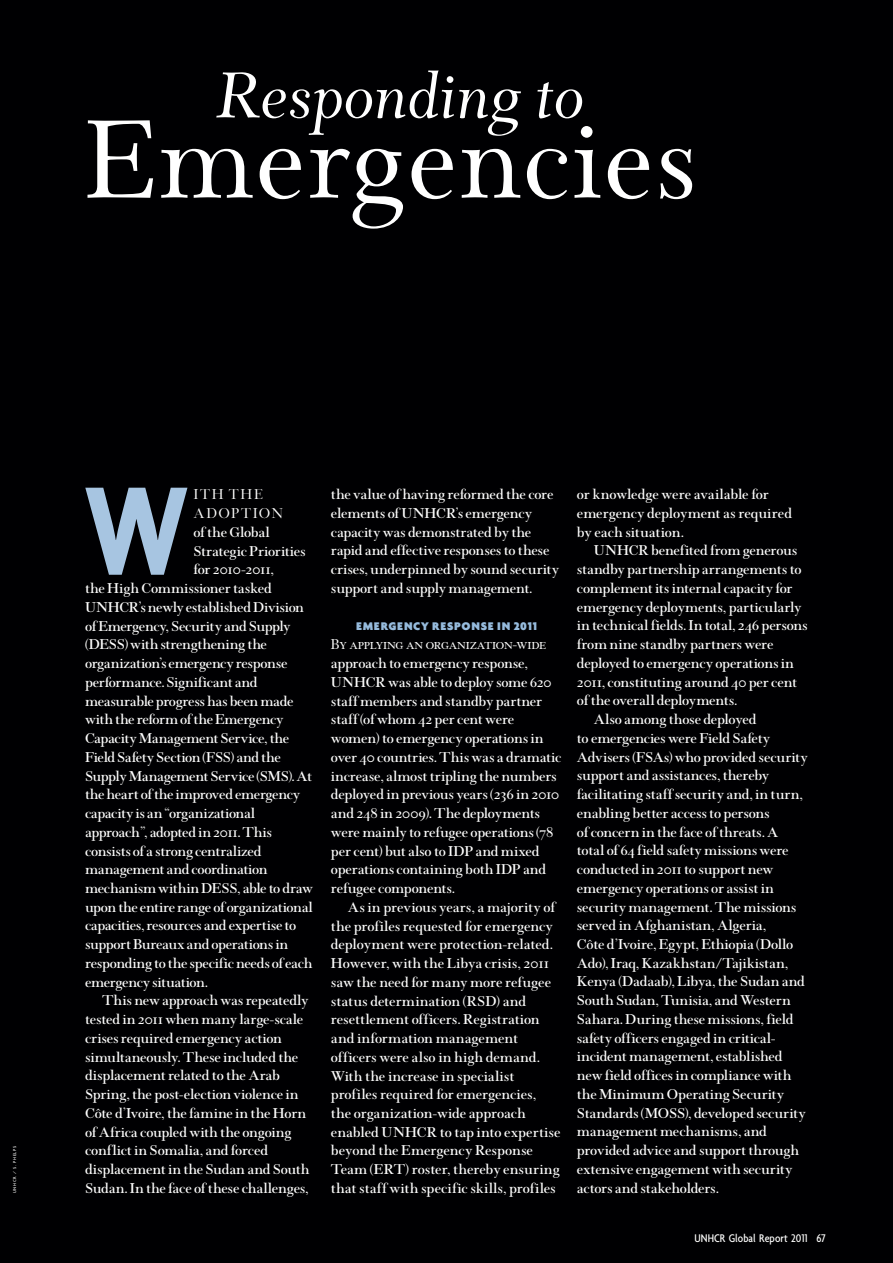
<style>
.page{position:relative;width:893px;height:1263px;background:#000002}
.page>*{position:absolute;margin:0;border:0;box-sizing:border-box;transform-origin:0 0}
.MAIN_TEXT___Opening{font:700 condensed 135.9px "Agenda";color:#a7c5e1}
.MAIN_TEXT___normal_p{font:600 15.75px/18.8px "Wessex";letter-spacing:-.01em;color:#fff}
.MAIN_TEXT___Opening-2{font:600 15.75px "Wessex";letter-spacing:-.02em;color:#fff}
.MAIN_TEXT___Opening-3{font:15.75px "Wessex Roman Titling";letter-spacing:.085em;color:#fff}
.MAIN_TEXT___Opening-4{font:15.75px "Wessex Roman Titling";letter-spacing:.105em;color:#fff}
.MAIN_TEXT___INTER{font:900 12px "Agenda";letter-spacing:.065em;color:#96bbdd}
.t1{font:500 condensed 12px "Agenda";color:#fff}
.PHOTO_CREDIT___Light{font:500 4.5px "Agenda";letter-spacing:.16em;color:#fff}
.s1{font-family:"Wessex Roman Small Caps";font-weight:400}
</style>
<div class="page">
<svg style="left:88px;top:120px;width:604px;height:109px"></svg>
<svg style="left:216px;top:70px;width:305px;height:66px"></svg>
<svg style="left:537px;top:82px;width:45px;height:36px"></svg>
<p class="PHOTO_CREDIT___Light" style="left:12px;top:1193px;width:49px;rotate:-90deg">UNHCR / S. PHELPS</p>
<p class="MAIN_TEXT___Opening" style="left:85px;top:451px;width:104px">W</p>
<p class="MAIN_TEXT___Opening-4" style="left:193px;top:486px;width:71px">ITH THE</p>
<p class="MAIN_TEXT___Opening-3" style="left:193px;top:505px;width:91px">ADOPTION</p>
<p class="MAIN_TEXT___Opening-2" style="left:193px;top:524px;width:78px">of the Global</p>
<p class="MAIN_TEXT___Opening-2" style="left:193px;top:542px;width:114px">Strategic Priorities</p>
<p class="MAIN_TEXT___Opening-2" style="left:193px;top:561px;width:82px">for 2010-2011,</p>
<p class="MAIN_TEXT___Opening-2" style="left:85px;top:580px;width:188px">the High Commissioner tasked</p>
<p class="MAIN_TEXT___Opening-2" style="left:85px;top:599px;width:221px">UNHCR’s newly established Division</p>
<p class="MAIN_TEXT___Opening-2" style="left:85px;top:617px;width:207px">of Emergency, Security and Supply</p>
<p class="MAIN_TEXT___Opening-2" style="left:85px;top:636px;width:184px">(DESS) with strengthening the</p>
<p class="MAIN_TEXT___Opening-2" style="left:85px;top:655px;width:204px">organization’s emergency response</p>
<p class="MAIN_TEXT___Opening-2" style="left:85px;top:674px;width:174px">performance. Significant and</p>
<p class="MAIN_TEXT___Opening-2" style="left:85px;top:692px;width:210px">measurable progress has been made</p>
<p class="MAIN_TEXT___Opening-2" style="left:85px;top:711px;width:200px">with the reform of the Emergency</p>
<p class="MAIN_TEXT___Opening-2" style="left:85px;top:730px;width:206px">Capacity Management Service, the</p>
<p class="MAIN_TEXT___Opening-2" style="left:85px;top:748px;width:197px">Field Safety Section (FSS) and the</p>
<p class="MAIN_TEXT___Opening-2" style="left:85px;top:767px;width:229px">Supply Management Service (SMS). At</p>
<p class="MAIN_TEXT___Opening-2" style="left:85px;top:786px;width:217px">the heart of the improved emergency</p>
<p class="MAIN_TEXT___Opening-2" style="left:85px;top:805px;width:172px">capacity is an “organizational</p>
<p class="MAIN_TEXT___Opening-2" style="left:85px;top:823px;width:188px">approach”, adopted in 2011. This</p>
<p class="MAIN_TEXT___Opening-2" style="left:85px;top:842px;width:178px">consists of a strong centralized</p>
<p class="MAIN_TEXT___Opening-2" style="left:85px;top:861px;width:184px">management and coordination</p>
<p class="MAIN_TEXT___Opening-2" style="left:85px;top:880px;width:229px">mechanism within DESS, able to draw</p>
<p class="MAIN_TEXT___Opening-2" style="left:85px;top:898px;width:229px">upon the entire range of organizational</p>
<p class="MAIN_TEXT___Opening-2" style="left:85px;top:917px;width:213px">capacities, resources and expertise to</p>
<p class="MAIN_TEXT___Opening-2" style="left:85px;top:936px;width:205px">support Bureaux and operations in</p>
<p class="MAIN_TEXT___Opening-2" style="left:85px;top:955px;width:229px">responding to the specific needs of each</p>
<p class="MAIN_TEXT___Opening-2" style="left:85px;top:973px;width:124px">emergency situation.</p>
<p class="MAIN_TEXT___normal_p" style="left:85px;top:991px;width:226px;text-indent:17px">This new approach was repeatedly tested in 2011 when many large-scale crises required emergency action simultaneously. These included the displacement related to the Arab Spring, the post-election violence in Côte d’Ivoire, the famine in the Horn of Africa coupled with the ongoing conflict in Somalia, and forced displacement in the Sudan and South Sudan. In the face of these challenges,</p>
<p class="MAIN_TEXT___normal_p" style="left:331px;top:485px;width:230px">the value of having reformed the core elements of UNHCR’s emergency capacity was demonstrated by the rapid and effective responses to these crises, underpinned by sound security support and supply management.</p>
<p class="MAIN_TEXT___INTER" style="left:356px;top:619px;width:182px">EMERGENCY RESPONSE IN 2011</p>
<p class="MAIN_TEXT___normal_p" style="left:331px;top:635px;width:232px"><span class="s1">By applying an organization-wide </span>approach to emergency response, UNHCR was able to deploy some 620 staff members and standby partner staff (of whom 42 per cent were women) to emergency operations in over 40 countries. This was a dramatic increase, almost tripling the numbers deployed in previous years (236 in 2010 and 248 in 2009). The deployments were mainly to refugee operations (78 per cent) but also to IDP and mixed operations containing both IDP and refugee components.</p>
<p class="MAIN_TEXT___normal_p" style="left:331px;top:898px;width:231px;text-indent:17px">As in previous years, a majority of the profiles requested for emergency deployment were protection-related.<br>However, with the Libya crisis, 2011 saw the need for many more refugee status determination (RSD) and resettlement officers. Registration and information management officers were also in high demand.<br>With the increase in specialist profiles required for emergencies,<br>the organization-wide approach enabled UNHCR to tap into expertise beyond the Emergency Response Team (ERT) roster, thereby ensuring that staff with specific skills, profiles</p>
<p class="MAIN_TEXT___normal_p" style="left:577px;top:485px;width:217px">or knowledge were available for emergency deployment as required by each situation.</p>
<p class="MAIN_TEXT___normal_p" style="left:577px;top:541px;width:232px;text-indent:17px">UNHCR benefited from generous standby partnership arrangements to complement its internal capacity for emergency deployments, particularly in technical fields. In total, 246 persons from nine standby partners were deployed to emergency operations in 2011, constituting around 40 per cent of the overall deployments.</p>
<p class="MAIN_TEXT___normal_p" style="left:577px;top:710px;width:232px;text-indent:17px">Also among those deployed<br>to emergencies were Field Safety Advisers (FSAs) who provided security support and assistances, thereby facilitating staff security and, in turn, enabling better access to persons<br>of concern in the face of threats. A total of 64 field safety missions were conducted in 2011 to support new emergency operations or assist in security management. The missions served in Afghanistan, Algeria,<br>Côte d’Ivoire, Egypt, Ethiopia (Dollo Ado), Iraq, Kazakhstan/Tajikistan, Kenya (Dadaab), Libya, the Sudan and South Sudan, Tunisia, and Western Sahara. During these missions, field safety officers engaged in critical&shy;incident management, established new field offices in compliance with the Minimum Operating Security Standards (MOSS), developed security management mechanisms, and provided advice and support through extensive engagement with security</p>
<p class="MAIN_TEXT___normal_p" style="left:577px;top:1179px;width:143px">actors and stakeholders.</p>
<p class="t1" style="left:695px;top:1231px;width:115px">UNHCR Global Report 2011</p>
<p class="t1" style="left:816px;top:1231px;width:11px">67</p>
</div>
